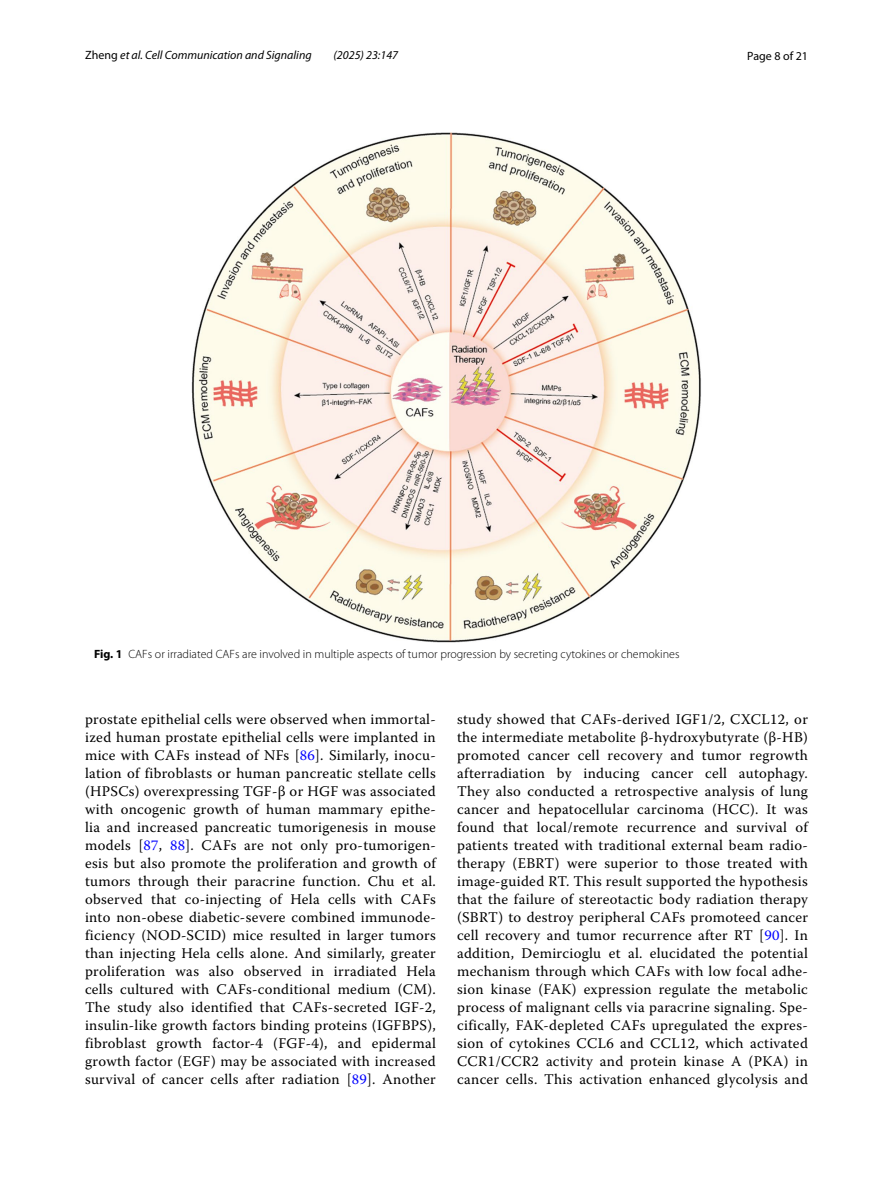
<style>
.page{position:relative;width:893px;height:1187px;background:#fff}
.page>*{position:absolute;margin:0;border:0;box-sizing:border-box;transform-origin:0 0}
.t1{font:14.7px/18px "Warnock Pro";letter-spacing:.02em;color:#000;text-align:justify}
.t2{font:300 12px "Myriad Pro";color:#000}
.t3{font:italic 12px "Myriad Pro";color:#000}
.t4{font:12px "Myriad Pro";color:#000}
.s1{font-style:normal}
.s2{font-weight:700}
.s3{color:#00f}
</style>
<div class="page">
<img style="left:191px;top:133px;width:510px;height:509px">
<p class="t3" style="left:85px;top:48px;width:228px"><span class="s1">Zheng</span> et al. Cell Communication and Signaling</p>
<p class="t3" style="left:334px;top:48px;width:66px">(2025) 23:147</p>
<p class="t4" style="left:747px;top:48px;width:62px">Page 8 of 21</p>
<p class="t2" style="left:94px;top:647px;width:587px"><span class="s2">Fig. 1</span> CAFs or irradiated CAFs are involved in multiple aspects of tumor progression by secreting cytokines or chemokines</p>
<p class="t1" style="left:85px;top:710px;width:352px">prostate epithelial cells were observed when immortal&shy;ized human prostate epithelial cells were implanted in mice with CAFs instead of NFs [<span class="s3">86</span>]. Similarly, inocu&shy;lation of fibroblasts or human pancreatic stellate cells (HPSCs) overexpressing TGF-β or HGF was associated with oncogenic growth of human mammary epithe&shy;lia and increased pancreatic tumorigenesis in mouse models [<span class="s3">87</span>, <span class="s3">88</span>]. CAFs are not only pro-tumorigen&shy;esis but also promote the proliferation and growth of tumors through their paracrine function. Chu et al. observed that co-injecting of Hela cells with CAFs into non-obese diabetic-severe combined immunode&shy;ficiency (NOD-SCID) mice resulted in larger tumors than injecting Hela cells alone. And similarly, greater proliferation was also observed in irradiated Hela cells cultured with CAFs-conditional medium (CM).<br>The study also identified that CAFs-secreted IGF-2, insulin-like growth factors binding proteins (IGFBPS), fibroblast growth factor-4 (FGF-4), and epidermal growth factor (EGF) may be associated with increased survival of cancer cells after radiation [<span class="s3">89</span>]. Another</p>
<p class="t1" style="left:457px;top:710px;width:352px">study showed that CAFs-derived IGF1/2, CXCL12, or the intermediate metabolite β-hydroxybutyrate (β-HB) promoted cancer cell recovery and tumor regrowth afterradiation by inducing cancer cell autophagy.<br>They also conducted a retrospective analysis of lung cancer and hepatocellular carcinoma (HCC). It was found that local/remote recurrence and survival of patients treated with traditional external beam radio&shy;therapy (EBRT) were superior to those treated with image-guided RT. This result supported the hypothesis that the failure of stereotactic body radiation therapy (SBRT) to destroy peripheral CAFs promoteed cancer cell recovery and tumor recurrence after RT [<span class="s3">90</span>]. In addition, Demircioglu et al. elucidated the potential mechanism through which CAFs with low focal adhe&shy;sion kinase (FAK) expression regulate the metabolic process of malignant cells via paracrine signaling. Spe&shy;cifically, FAK-depleted CAFs upregulated the expres&shy;sion of cytokines CCL6 and CCL12, which activated CCR1/CCR2 activity and protein kinase A (PKA) in cancer cells. This activation enhanced glycolysis and</p>
</div>
